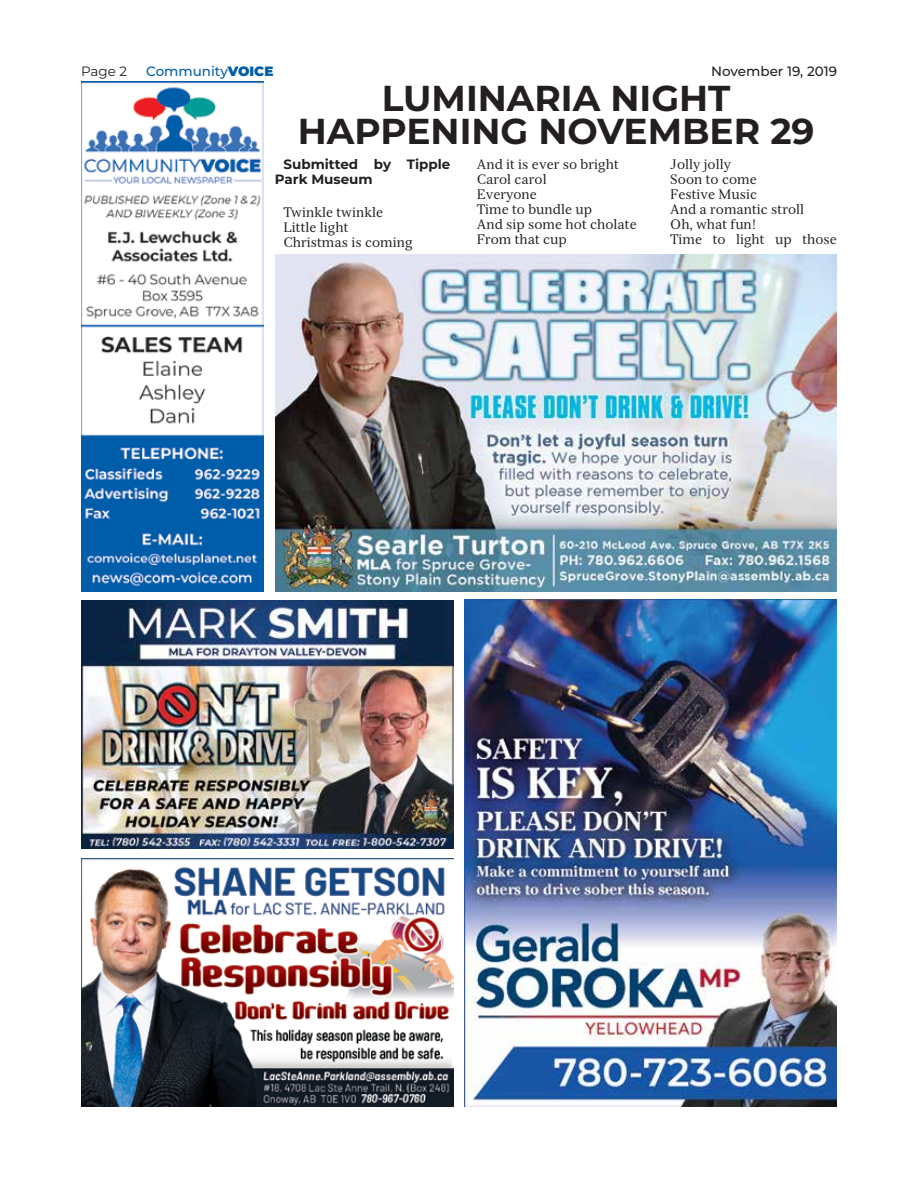
<style>
.page{position:relative;width:918px;height:1188px;background:#fff}
.page>*{position:absolute;margin:0;border:0;box-sizing:border-box;transform-origin:0 0}
.t1{font:700 36px/33px "Montserrat";color:#231f20;text-align:center}
.t2{font:13.5px/15px "Serif 12 Beta";color:#231f20}
.t3{font:700 13.5px/15px "Montserrat";color:#231f20}
.t4{font:500 13.5px "Montserrat";color:#231f20}
.t5{font:500 13.5px "Montserrat";color:#005daa}
.t6{font:13.5px "Montserrat";color:#231f20}
.s1{font-weight:900}
</style>
<div class="page">
<img style="left:81px;top:81px;width:183px;height:511px">
<img style="left:81px;top:600px;width:373px;height:248px">
<img style="left:81px;top:859px;width:373px;height:248px">
<img style="left:464px;top:599px;width:373px;height:508px">
<img style="left:275px;top:255px;width:562px;height:337px">
<p class="t6" style="left:81px;top:62px;width:48px">Page 2</p>
<p class="t5" style="left:146px;top:62px;width:129px">Community<span class="s1">VOICE</span></p>
<p class="t4" style="left:711px;top:62px;width:127px">November 19, 2019</p>
<h1 class="t1" style="left:298px;top:80px;width:518px">LUMINARIA NIGHT<br>HAPPENING NOVEMBER 29</h1>
<p class="t3" style="left:275px;top:156px;width:177px;text-indent:9px">Submitted by Tipple<br>Park Museum</p>
<p class="t2" style="left:284px;top:205px;width:131px">Twinkle twinkle<br>Little light<br>Christmas is coming</p>
<p class="t2" style="left:477px;top:157px;width:161px">And it is ever so bright<br>Carol carol<br>Everyone<br>Time to bundle up<br>And sip some hot cholate<br>From that cup</p>
<p class="t2" style="left:670px;top:157px;width:168px">Jolly jolly<br>Soon to come<br>Festive Music<br>And a romantic stroll<br>Oh, what fun!<br>Time to light up those</p>
</div>
